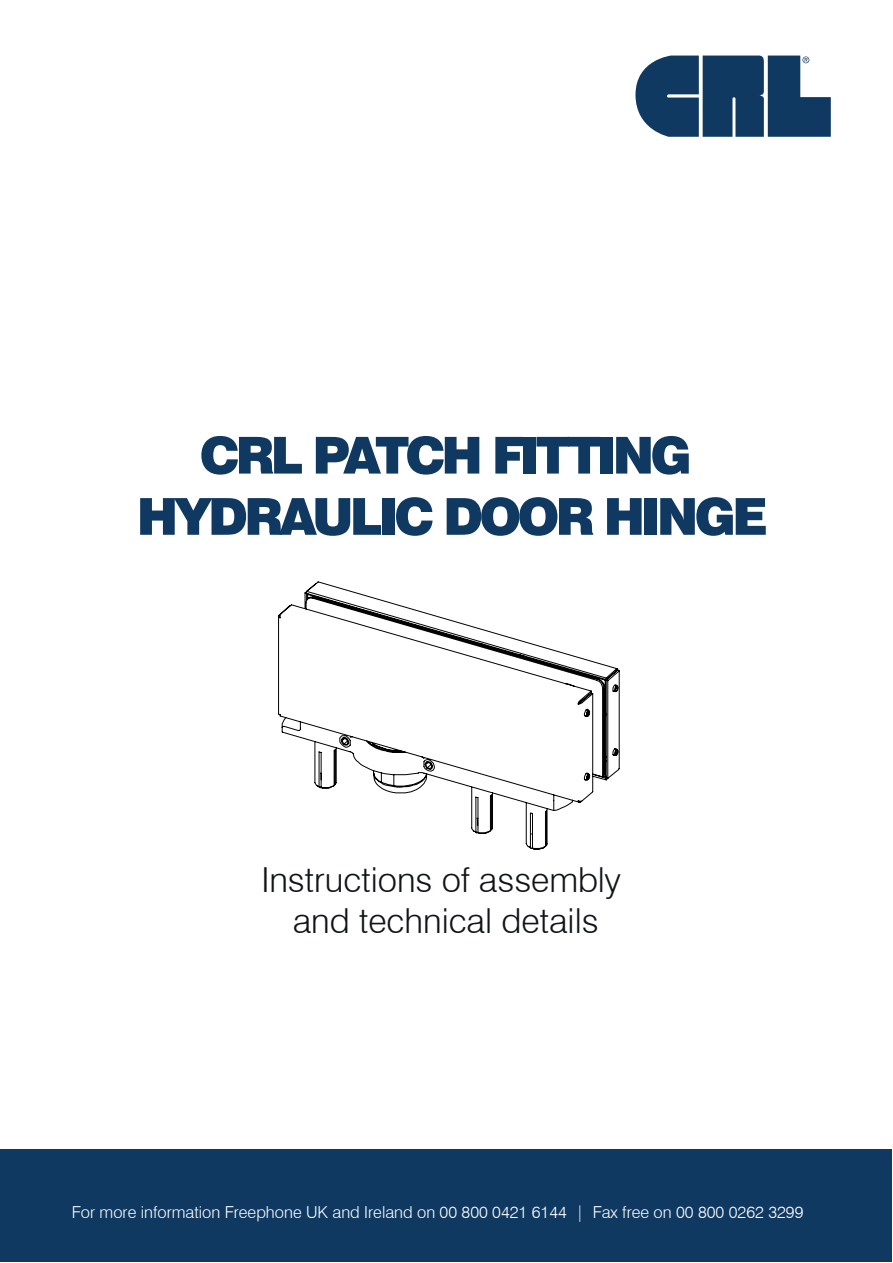
<style>
.page{position:relative;width:893px;height:1263px;background:#fff}
.page>*{position:absolute;margin:0;border:0;box-sizing:border-box;transform-origin:0 0}
.t1{font:900 51px/61.2px "Swiss 721 BT";letter-spacing:-.075em;color:#0f3961;text-align:center}
.t2{font:300 34.5px/41.4px "Swiss 721 BT";color:#111416;text-align:center}
.t3{font:300 16.5px "Swiss 721 BT";color:#fff}
</style>
<div class="page">
<svg style="left:635px;top:56px;width:196px;height:81px"></svg>
<div style="left:0;top:1150px;width:891px;height:112px;background:#0f3961"></div>
<svg style="left:278px;top:581px;width:342px;height:269px"></svg>
<h1 class="t1" style="left:137px;top:424px;width:633px">CRL PATCH FITTING<br>HYDRAULIC DOOR HINGE</h1>
<h2 class="t2" style="left:261px;top:859px;width:361px">Instructions of assembly and technical details</h2>
<p class="t3" style="left:72px;top:1202px;width:733px">For more information Freephone UK and Ireland on 00 800 0421 6144 | Fax free on 00 800 0262 3299</p>
</div>
